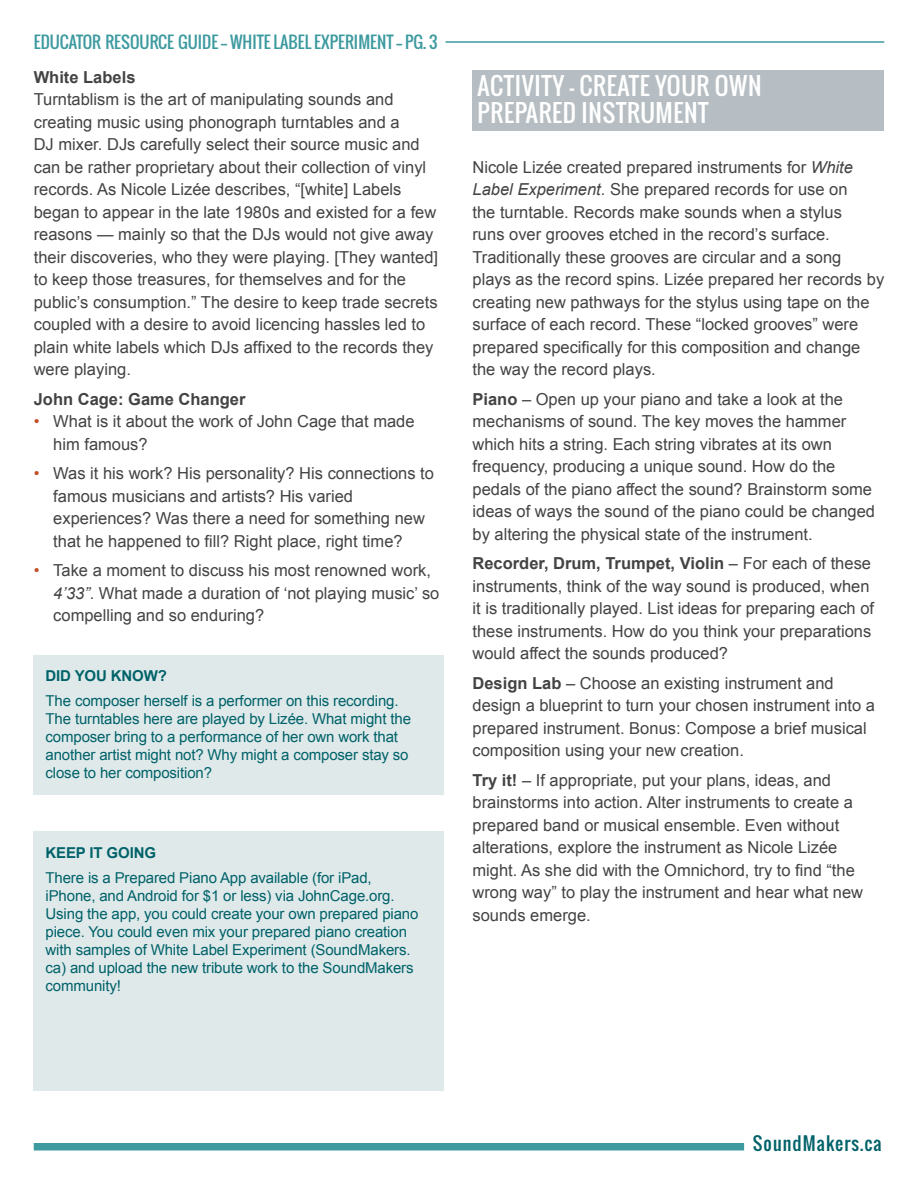
<style>
.page{position:relative;width:918px;height:1188px;background:#fff}
.page>*{position:absolute;margin:0;border:0;box-sizing:border-box;transform-origin:0 0}
.t1{font:24px/27px "Oswald";letter-spacing:.025em;color:#fff}
.t2{font:18px "Oswald";letter-spacing:.06em;color:#006269}
.t3{font:16.5px/22.5px "Arial";color:#434343}
.t4{font:16.5px "Oswald";color:#3d9a9f}
.t5{font:700 16.5px "Arial";color:#434343}
.t6{font:15px/18px "Arial";letter-spacing:-.01em;color:#006269}
.t7{font:700 15px "Arial";letter-spacing:-.01em;color:#006269}
.s1{color:#c44f27}
.s2{font-style:italic}
.s3{font-weight:700}
</style>
<div class="page">
<div style="left:34px;top:1143px;width:710px;height:7px;background:#3d9a9f"></div>
<div style="left:472px;top:70px;width:412px;height:60px;background:#b6bec3"></div>
<div style="left:34px;top:655px;width:410px;height:140px;background:#dfe9ea"></div>
<div style="left:34px;top:832px;width:410px;height:259px;background:#dfe9ea"></div>
<hr style="left:446px;top:41px;width:438px;height:2px;background:#3d9a9f">
<p class="t4" style="left:34px;top:29px;width:405px">EDUCATOR RESOURCE GUIDE -- WHITE LABEL EXPERIMENT -- PG. 3</p>
<p class="t5" style="left:34px;top:66px;width:103px">White Labels</p>
<p class="t3" style="left:34px;top:88px;width:406px">Turntablism is the art of manipulating sounds and creating music using phonograph turntables and a<br>DJ mixer. DJs carefully select their source music and can be rather proprietary about their collection of vinyl records. As Nicole Lizée describes, “[white] Labels began to appear in the late 1980s and existed for a few reasons — mainly so that the DJs would not give away their discoveries, who they were playing. [They wanted] to keep those treasures, for themselves and for the public’s consumption.” The desire to keep trade secrets coupled with a desire to avoid licencing hassles led to plain white labels which DJs affixed to the records they were playing.</p>
<p class="t5" style="left:34px;top:388px;width:213px">John Cage: Game Changer</p>
<p class="t3" style="left:53px;top:410px;width:363px;text-indent:-20px"><span class="s1">•</span> What is it about the work of John Cage that made him famous?</p>
<p class="t3" style="left:53px;top:462px;width:382px;text-indent:-20px"><span class="s1">•</span> Was it his work? His personality? His connections to famous musicians and artists? His varied experiences? Was there a need for something new that he happened to fill? Right place, right time?</p>
<p class="t3" style="left:53px;top:559px;width:388px;text-indent:-20px"><span class="s1">•</span> Take a moment to discuss his most renowned work,<br><span class="s2">4’33”</span>. What made a duration of ‘not playing music’ so compelling and so enduring?</p>
<p class="t7" style="left:46px;top:665px;width:123px">DID YOU KNOW?</p>
<p class="t6" style="left:46px;top:691px;width:367px">The composer herself is a performer on this recording.<br>The turntables here are played by Lizée. What might the composer bring to a performance of her own work that another artist might not? Why might a composer stay so close to her composition?</p>
<p class="t7" style="left:46px;top:843px;width:112px">KEEP IT GOING</p>
<p class="t6" style="left:46px;top:869px;width:374px">There is a Prepared Piano App available (for iPad, iPhone, and Android for $1 or less) via JohnCage.org.<br>Using the app, you could create your own prepared piano piece. You could even mix your prepared piano creation with samples of White Label Experiment (SoundMakers. ca) and upload the new tribute work to the SoundMakers community!</p>
<h1 class="t1" style="left:478px;top:72px;width:285px">ACTIVITY – CREATE YOUR OWN<br>PREPARED INSTRUMENT</h1>
<p class="t3" style="left:473px;top:156px;width:413px">Nicole Lizée created prepared instruments for <span class="s2">White Label Experiment</span>. She prepared records for use on<br>the turntable. Records make sounds when a stylus<br>runs over grooves etched in the record’s surface.<br>Traditionally these grooves are circular and a song<br>plays as the record spins. Lizée prepared her records by creating new pathways for the stylus using tape on the surface of each record. These “locked grooves” were prepared specifically for this composition and change the way the record plays.</p>
<p class="t3" style="left:473px;top:388px;width:404px"><span class="s3">Piano</span> – Open up your piano and take a look at the mechanisms of sound. The key moves the hammer which hits a string. Each string vibrates at its own frequency, producing a unique sound. How do the pedals of the piano affect the sound? Brainstorm some ideas of ways the sound of the piano could be changed by altering the physical state of the instrument.</p>
<p class="t3" style="left:473px;top:552px;width:403px"><span class="s3">Recorder, Drum, Trumpet, Violin</span> – For each of these instruments, think of the way sound is produced, when it is traditionally played. List ideas for preparing each of these instruments. How do you think your preparations would affect the sounds produced?</p>
<p class="t3" style="left:473px;top:672px;width:404px"><span class="s3">Design Lab</span> – Choose an existing instrument and design a blueprint to turn your chosen instrument into a prepared instrument. Bonus: Compose a brief musical composition using your new creation.</p>
<p class="t3" style="left:473px;top:769px;width:392px"><span class="s3">Try it!</span> – If appropriate, put your plans, ideas, and brainstorms into action. Alter instruments to create a prepared band or musical ensemble. Even without alterations, explore the instrument as Nicole Lizée might. As she did with the Omnichord, try to find “the wrong way” to play the instrument and hear what new sounds emerge.</p>
<p class="t2" style="left:753px;top:1130px;width:130px">SoundMakers.ca</p>
</div>
